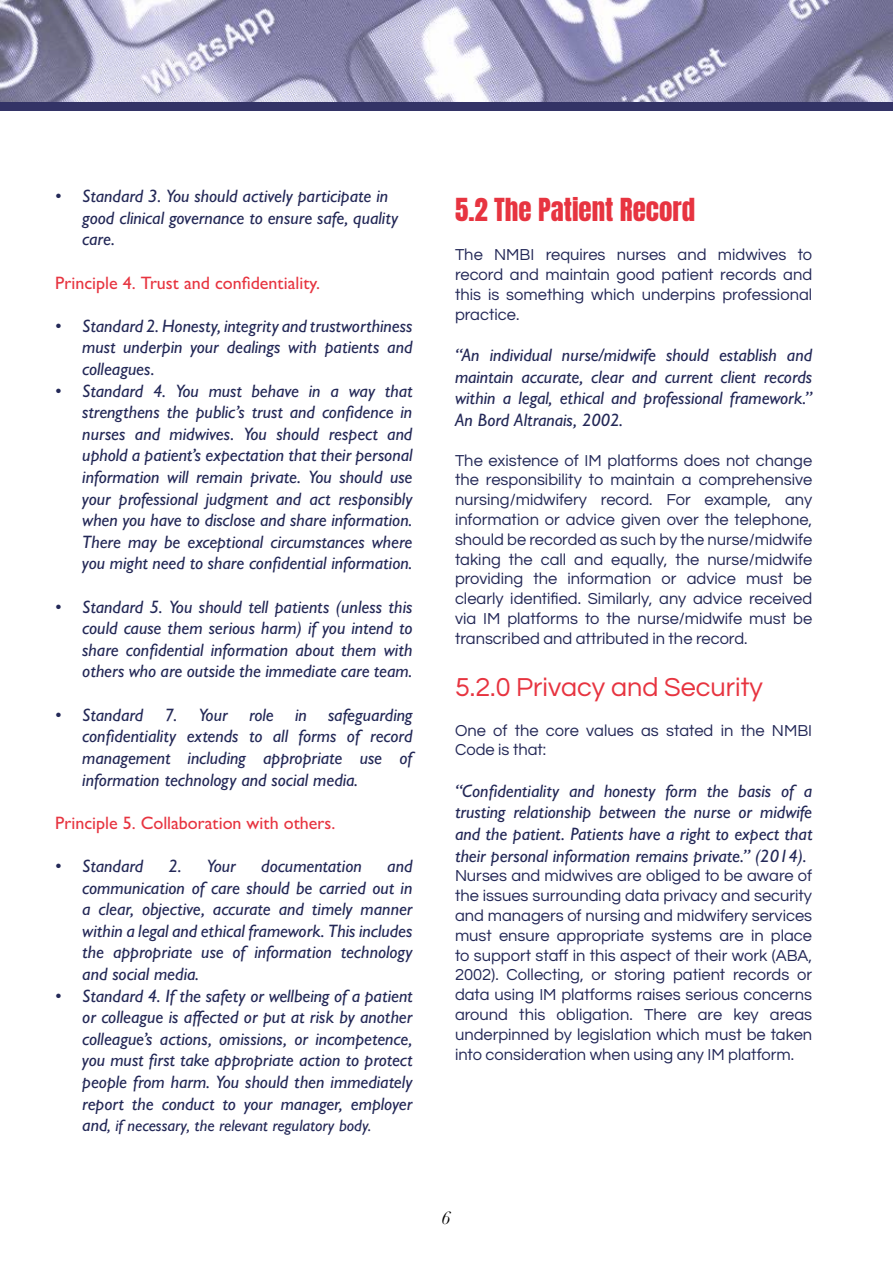
<style>
.page{position:relative;width:893px;height:1263px;background:#fff}
.page>*{position:absolute;margin:0;border:0;box-sizing:border-box;transform-origin:0 0}
.t1{font:27px "Questrial";color:#e73440}
.t2{font:27px "Anton";color:#e73440}
.t3{font:italic 500 18px/21.6px "Gill Sans MT Std";color:#232857;text-align:justify}
.t4{font:500 18px "Gill Sans MT Std";color:#e73440}
.t5{font:italic 18px "Didot LT Std";color:#000}
.t6{font:16.5px/19.8px "Questrial";color:#232857;text-align:justify}
.t7{font:italic 500 16.5px "Gill Sans MT Std";color:#232857}
.s1{font-size:18px}
</style>
<div class="page">
<img style="left:0;top:0;width:893px;height:102px">
<div style="left:0;top:102px;width:893px;height:8px;background:#336"></div>
<p class="t3" style="left:82px;top:185px;width:318px;text-align:left;text-indent:-27px">• Standard 3. You should actively participate in good clinical governance to ensure safe, quality care.</p>
<p class="t4" style="left:55px;top:272px;width:266px">Principle 4. Trust and confidentiality.</p>
<p class="t3" style="left:82px;top:315px;width:332px;text-indent:-27px">• Standard 2. Honesty, integrity and trustworthiness must underpin your dealings with patients and colleagues.</p>
<p class="t3" style="left:82px;top:380px;width:332px;text-indent:-27px">• Standard 4. You must behave in a way that strengthens the public’s trust and confidence in nurses and midwives. You should respect and uphold a patient’s expectation that their personal information will remain private. You should use your professional judgment and act responsibly when you have to disclose and share information.<br>There may be exceptional circumstances where you might need to share confidential information.</p>
<p class="t3" style="left:82px;top:596px;width:332px;text-indent:-27px">• Standard 5. You should tell patients (unless this could cause them serious harm) if you intend to share confidential information about them with others who are outside the immediate care team.</p>
<p class="t3" style="left:82px;top:704px;width:332px;text-indent:-27px">• Standard 7. Your role in safeguarding confidentiality extends to all forms of record management including appropriate use of information technology and social media.</p>
<p class="t4" style="left:55px;top:812px;width:282px">Principle 5. Collaboration with others.</p>
<p class="t3" style="left:55px;top:855px;width:90px">• Standard</p>
<p class="t3" style="left:169px;top:855px;width:69px">2. Your</p>
<p class="t3" style="left:261px;top:855px;width:102px">documentation</p>
<p class="t3" style="left:82px;top:855px;width:332px;text-indent:305px">and communication of care should be carried out in a clear, objective, accurate and timely manner within a legal and ethical framework. This includes the appropriate use of information technology and social media.</p>
<p class="t3" style="left:82px;top:984px;width:332px;text-indent:-27px">• Standard 4. If the safety or wellbeing of a patient or colleague is affected or put at risk by another colleague’s actions, omissions, or incompetence, you must first take appropriate action to protect people from harm. You should then immediately report the conduct to your manager, employer</p>
<p class="t7" style="left:82px;top:1116px;width:291px"><span class="s1">and</span>, if necessary, the relevant regulatory body.</p>
<h1 class="t2" style="left:455px;top:196px;width:242px">5.2 The Patient Record</h1>
<p class="t6" style="left:455px;top:245px;width:359px">The NMBI requires nurses and midwives to record and maintain good patient records and this is something which underpins professional practice.</p>
<p class="t3" style="left:455px;top:344px;width:359px">“An individual nurse/midwife should establish and maintain accurate, clear and current client records within a legal, ethical and professional framework.” An Bord Altranais, 2002.</p>
<p class="t6" style="left:455px;top:451px;width:359px">The existence of IM platforms does not change the responsibility to maintain a comprehensive nursing/midwifery record. For example, any information or advice given over the telephone, should be recorded as such by the nurse/midwife taking the call and equally, the nurse/midwife providing the information or advice must be clearly identified. Similarly, any advice received via IM platforms to the nurse/midwife must be transcribed and attributed in the record.</p>
<h1 class="t1" style="left:455px;top:674px;width:309px">5.2.0 Privacy and Security</h1>
<p class="t6" style="left:455px;top:721px;width:359px">One of the core values as stated in the NMBI<br>Code is that:</p>
<p class="t3" style="left:455px;top:780px;width:359px">“Confidentiality and honesty form the basis of a trusting relationship between the nurse or midwife and the patient. Patients have a right to expect that their personal information remains private.” (2014).</p>
<p class="t6" style="left:455px;top:866px;width:359px">Nurses and midwives are obliged to be aware of the issues surrounding data privacy and security and managers of nursing and midwifery services must ensure appropriate systems are in place to support staff in this aspect of their work (ABA, 2002). Collecting, or storing patient records or data using IM platforms raises serious concerns around this obligation. There are key areas underpinned by legislation which must be taken into consideration when using any IM platform.</p>
<p class="t5" style="left:442px;top:1207px;width:10px">6</p>
</div>
